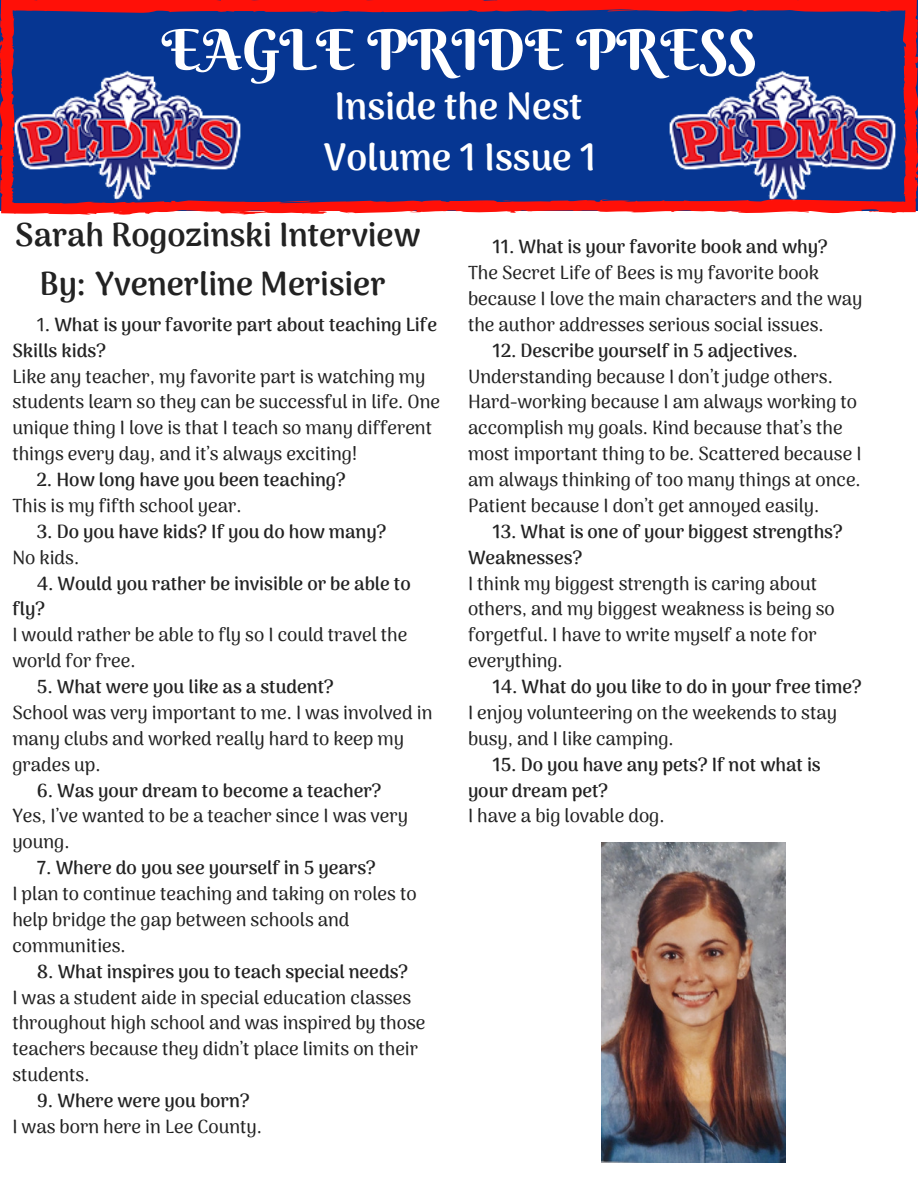
<style>
.page{position:relative;width:918px;height:1188px;background:#fff}
.page>*{position:absolute;margin:0;border:0;box-sizing:border-box;transform-origin:0 0}
.t1{font:55.95px "Berkshire Swash";color:#fff}
.t2{font:800 37.35px "Arima Madurai";color:#fff}
.t3{font:800 32.7px/48.3px "Arima Madurai";color:#222;text-align:center}
.t4{font:500 18.75px/25.8px "Arima Madurai";color:#222}
.t5{font:700 18.75px/25.8px "Arima Madurai";color:#222}
.s1{font-weight:500}
</style>
<div class="page">
<svg style="left:0;top:0;width:918px;height:215px;background:#33337d"></svg>
<img style="left:667px;top:68px;width:231px;height:139px">
<img style="left:12px;top:68px;width:231px;height:139px">
<img style="left:602px;top:843px;width:183px;height:319px">
<h1 class="t1" style="left:162px;top:15px;width:597px">EAGLE PRIDE PRESS</h1>
<h2 class="t2" style="left:335px;top:85px;width:249px">Inside the Nest</h2>
<h2 class="t2" style="left:324px;top:135px;width:274px">Volume 1 Issue 1</h2>
<h3 class="t3" style="left:15px;top:211px;width:407px">Sarah Rogozinski Interview<br>By: Yvenerline Merisier</h3>
<p class="t5" style="left:12px;top:311px;width:426px;text-indent:24px"><span class="s1">1</span>. What is your favorite part about teaching Life<br>Skills kids?</p>
<p class="t4" style="left:12px;top:363px;width:429px">Like any teacher, my favorite part is watching my students learn so they can be successful in life. One unique thing I love is that I teach so many different things every day, and it’s always exciting!</p>
<p class="t5" style="left:37px;top:467px;width:311px">2. How long have you been teaching?</p>
<p class="t4" style="left:12px;top:493px;width:231px">This is my fifth school year.</p>
<p class="t5" style="left:37px;top:518px;width:351px">3. Do you have kids? If you do how many?</p>
<p class="t4" style="left:12px;top:544px;width:68px">No kids.</p>
<p class="t5" style="left:12px;top:570px;width:400px;text-indent:24px">4. Would you rather be invisible or be able to fly?</p>
<p class="t4" style="left:12px;top:622px;width:397px">I would rather be able to fly so I could travel the world for free.</p>
<p class="t5" style="left:37px;top:674px;width:299px">5. What were you like as a student?</p>
<p class="t4" style="left:12px;top:700px;width:422px">School was very important to me. I was involved in many clubs and worked really hard to keep my grades up.</p>
<p class="t5" style="left:37px;top:777px;width:346px">6. Was your dream to become a teacher?</p>
<p class="t4" style="left:12px;top:803px;width:397px">Yes, I’ve wanted to be a teacher since I was very young.</p>
<p class="t5" style="left:37px;top:855px;width:341px">7. Where do you see yourself in 5 years?</p>
<p class="t4" style="left:12px;top:881px;width:406px">I plan to continue teaching and taking on roles to help bridge the gap between schools and communities.</p>
<p class="t5" style="left:37px;top:958px;width:373px">8. What inspires you to teach special needs?</p>
<p class="t4" style="left:12px;top:984px;width:415px">I was a student aide in special education classes throughout high school and was inspired by those teachers because they didn’t place limits on their students.</p>
<p class="t5" style="left:37px;top:1088px;width:214px">9. Where were you born?</p>
<p class="t4" style="left:12px;top:1114px;width:251px">I was born here in Lee County.</p>
<p class="t5" style="left:492px;top:234px;width:337px">11. What is your favorite book and why?</p>
<p class="t4" style="left:468px;top:260px;width:396px">The Secret Life of Bees is my favorite book because I love the main characters and the way the author addresses serious social issues.</p>
<p class="t5" style="left:492px;top:337px;width:307px">12. Describe yourself in 5 adjectives.</p>
<p class="t4" style="left:468px;top:363px;width:395px">Understanding because I don’t judge others.<br>Hard-working because I am always working to accomplish my goals. Kind because that’s the most important thing to be. Scattered because I am always thinking of too many things at once.<br>Patient because I don’t get annoyed easily.</p>
<p class="t5" style="left:468px;top:518px;width:376px;text-indent:24px">13. What is one of your biggest strengths?<br>Weaknesses?</p>
<p class="t4" style="left:468px;top:570px;width:368px">I think my biggest strength is caring about others, and my biggest weakness is being so forgetful. I have to write myself a note for everything.</p>
<p class="t5" style="left:492px;top:674px;width:371px">14. What do you like to do in your free time?</p>
<p class="t4" style="left:468px;top:700px;width:371px">I enjoy volunteering on the weekends to stay busy, and I like camping.</p>
<p class="t5" style="left:468px;top:751px;width:354px;text-indent:24px">15. Do you have any pets? If not what is your dream pet?</p>
<p class="t4" style="left:468px;top:803px;width:198px">I have a big lovable dog.</p>
</div>
